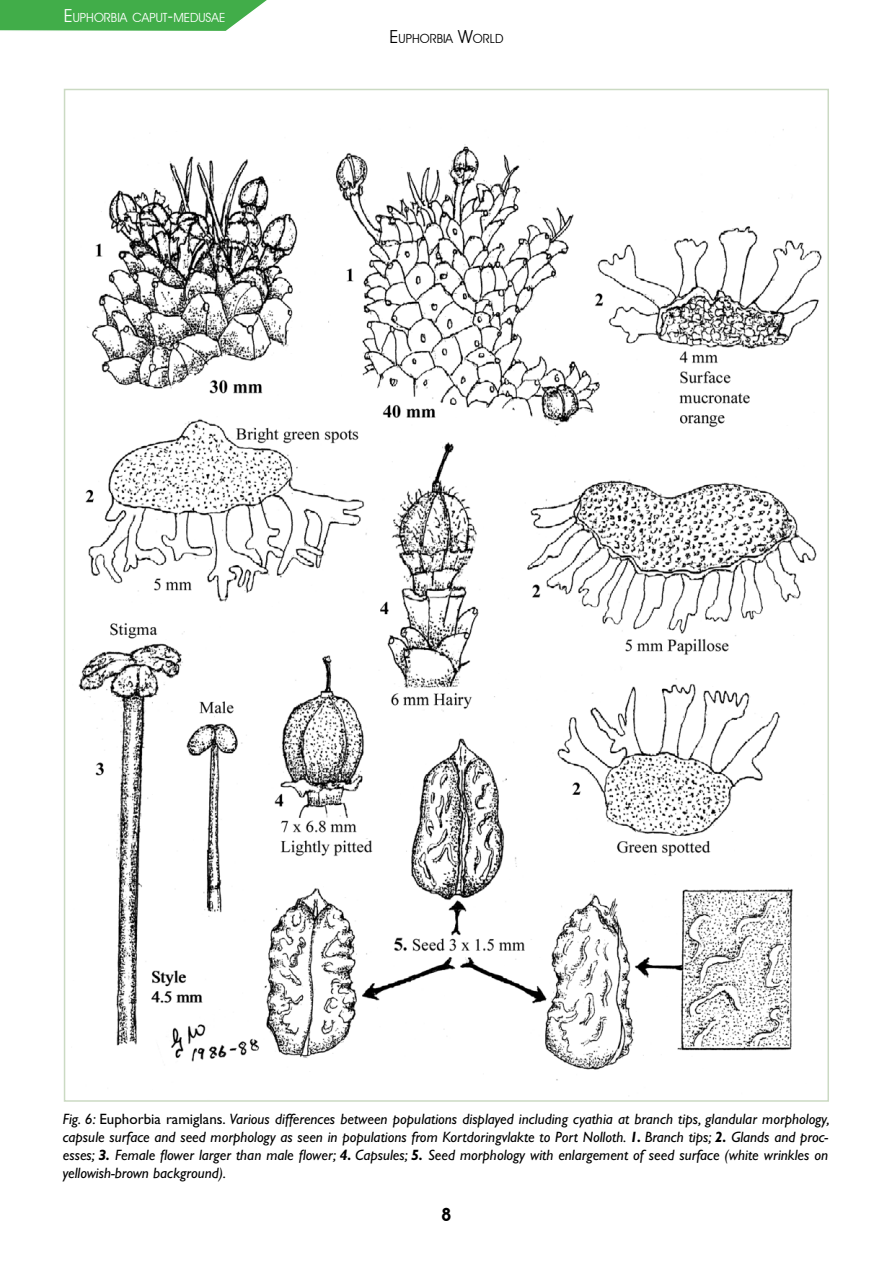
<style>
.page{position:relative;width:893px;height:1263px;background:#fff}
.page>*{position:absolute;margin:0;border:0;box-sizing:border-box;transform-origin:0 0}
.t1{font:600 18px "Avant Garde IT Cby BT";color:#000}
.t2{font:italic 15px/18px "Gill Sans Std";color:#000;text-align:justify}
.t3{font:12.6px "Avant Garde IT Cby BT";color:#fff}
.t4{font:12.6px "Avant Garde IT Cby BT";color:#000}
.s1{font-size:18px}
.s2{font-style:normal}
.s3{font-weight:700}
</style>
<div class="page">
<img style="left:78px;top:129px;width:744px;height:952px">
<svg style="left:0;top:0;width:267px;height:31px;background:#51b459"></svg>
<p class="t3" style="left:64px;top:9px;width:156px"><span class="s1">E</span>UPHORBIA CAPUT<span class="s1">-</span>MEDUSAE</p>
<p class="t4" style="left:390px;top:31px;width:115px"><span class="s1">E</span>UPHORBIA <span class="s1">W</span>ORLD</p>
<p class="t2" style="left:63px;top:1110px;width:768px">Fig. 6: <span class="s2">Euphorbia ramiglans.</span> Various differences between populations displayed including cyathia at branch tips, glandular morphology, capsule surface and seed morphology as seen in populations from Kortdoringvlakte to Port Nolloth. <span class="s3">1.</span> Branch tips; <span class="s3">2.</span> Glands and proc&shy;esses; <span class="s3">3.</span> Female flower larger than male flower; <span class="s3">4.</span> Capsules; <span class="s3">5.</span> Seed morphology with enlargement of seed surface (white wrinkles on yellowish-brown background).</p>
<p class="t1" style="left:441px;top:1203px;width:12px">8</p>
</div>
